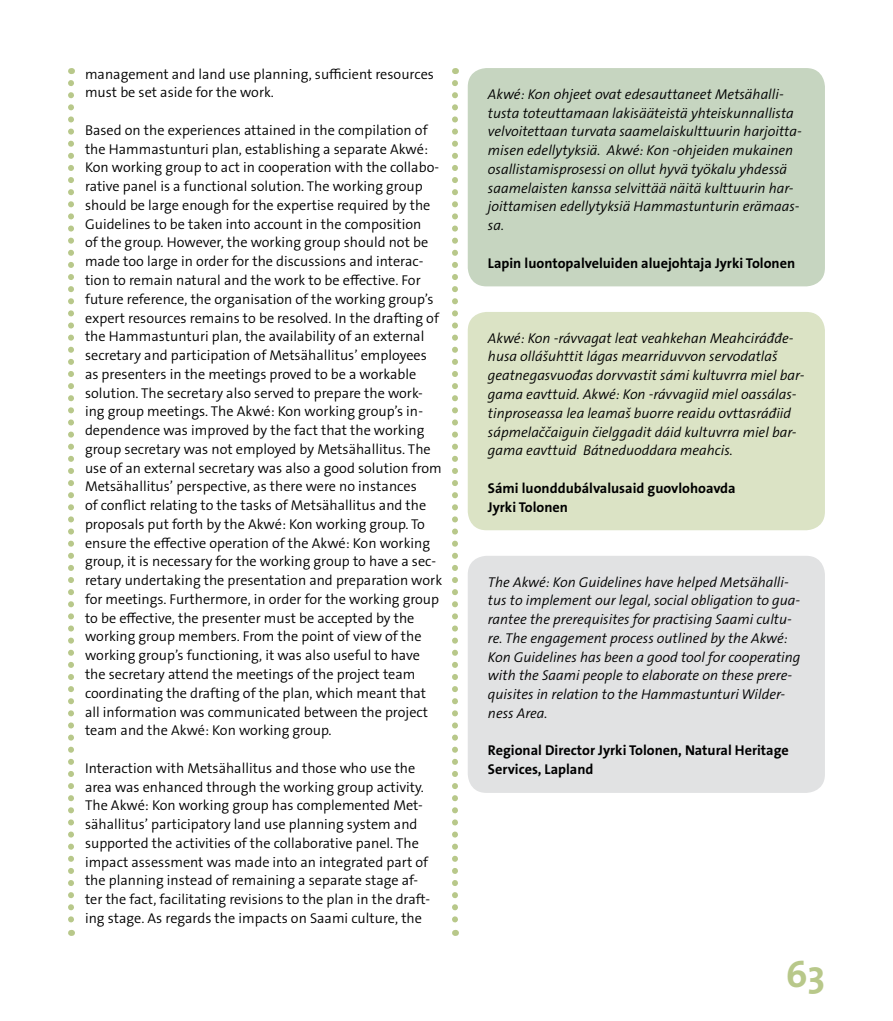
<style>
.page{position:relative;width:893px;height:1021px;background:#fff}
.page>*{position:absolute;margin:0;border:0;box-sizing:border-box;transform-origin:0 0}
.t1{font:700 37.5px "The Sans Os F";color:#b8c88a}
.t2{font:300 14.25px/18.8px "The Sans Os F";color:#000}
.t3{font:italic 300 14.25px/18.8px "The Sans Os F";color:#000}
.t4{font:700 14.25px/18.8px "The Sans Os F";color:#000}
</style>
<div class="page">
<svg style="left:452px;top:83px;width:6px;height:852px"></svg>
<svg style="left:68px;top:83px;width:6px;height:852px"></svg>
<div style="left:468px;top:68px;width:357px;height:218px;background:#c6d5c0;border-radius:19px"></div>
<div style="left:468px;top:312px;width:357px;height:218px;background:#dbe3c5;border-radius:19px"></div>
<div style="left:468px;top:556px;width:357px;height:236px;background:#e1e2e3;border-radius:19px"></div>
<p class="t2" style="left:85px;top:64px;width:350px">management and land use planning, sufficient resources must be set aside for the work.</p>
<p class="t2" style="left:85px;top:121px;width:359px">Based on the experiences attained in the compilation of the Hammastunturi plan, establishing a separate Akwé:<br>Kon working group to act in cooperation with the collabo&shy;rative panel is a functional solution. The working group should be large enough for the expertise required by the Guidelines to be taken into account in the composition<br>of the group. However, the working group should not be made too large in order for the discussions and interac&shy;tion to remain natural and the work to be effective. For future reference, the organisation of the working group’s expert resources remains to be resolved. In the drafting of the Hammastunturi plan, the availability of an external secretary and participation of Metsähallitus’ employees as presenters in the meetings proved to be a workable solution. The secretary also served to prepare the work&shy;ing group meetings. The Akwé: Kon working group’s in&shy;dependence was improved by the fact that the working group secretary was not employed by Metsähallitus. The use of an external secretary was also a good solution from Metsähallitus’ perspective, as there were no instances<br>of conflict relating to the tasks of Metsähallitus and the proposals put forth by the Akwé: Kon working group. To ensure the effective operation of the Akwé: Kon working group, it is necessary for the working group to have a sec&shy;retary undertaking the presentation and preparation work for meetings. Furthermore, in order for the working group to be effective, the presenter must be accepted by the working group members. From the point of view of the working group’s functioning, it was also useful to have the secretary attend the meetings of the project team coordinating the drafting of the plan, which meant that all information was communicated between the project team and the Akwé: Kon working group.</p>
<p class="t2" style="left:85px;top:758px;width:347px">Interaction with Metsähallitus and those who use the area was enhanced through the working group activity.<br>The Akwé: Kon working group has complemented Met&shy;sähallitus’ participatory land use planning system and supported the activities of the collaborative panel. The impact assessment was made into an integrated part of the planning instead of remaining a separate stage af&shy;ter the fact, facilitating revisions to the plan in the draft&shy;ing stage. As regards the impacts on Saami culture, the</p>
<p class="t3" style="left:488px;top:85px;width:315px">Akwé: Kon ohjeet ovat edesauttaneet Metsähalli&shy;tusta toteuttamaan lakisääteistä yhteiskunnallista velvoitettaan turvata saamelaiskulttuurin harjoitta&shy;misen edellytyksiä. Akwé: Kon -ohjeiden mukainen osallistamisprosessi on ollut hyvä työkalu yhdessä saamelaisten kanssa selvittää näitä kulttuurin har&shy;joittamisen edellytyksiä Hammastunturin erämaas&shy;sa.</p>
<p class="t4" style="left:488px;top:253px;width:309px">Lapin luontopalveluiden aluejohtaja Jyrki Tolonen</p>
<p class="t3" style="left:488px;top:329px;width:318px">Akwé: Kon -rávvagat leat veahkehan Meahciráđđe&shy;husa ollášuhttit lágas mearriduvvon servodatlaš geatnegasvuođas dorvvastit sámi kultuvrra miel bar&shy;gama eavttuid. Akwé: Kon -rávvagiid miel oassálas&shy;tinproseassa lea leamaš buorre reaidu ovttasráđiid sápmelaččaiguin čielggadit dáid kultuvrra miel bar&shy;gama eavttuid Bátneduoddara meahcis.</p>
<p class="t4" style="left:488px;top:478px;width:249px">Sámi luonddubálvalusaid guovlohoavda<br>Jyrki Tolonen</p>
<p class="t3" style="left:488px;top:572px;width:314px">The Akwé: Kon Guidelines have helped Metsähalli&shy;tus to implement our legal, social obligation to gua&shy;rantee the prerequisites for practising Saami cultu&shy;re. The engagement process outlined by the Akwé:<br>Kon Guidelines has been a good tool for cooperating with the Saami people to elaborate on these prere&shy;quisites in relation to the Hammastunturi Wilder&shy;ness Area.</p>
<p class="t4" style="left:488px;top:741px;width:302px">Regional Director Jyrki Tolonen, Natural Heritage<br>Services, Lapland</p>
<p class="t1" style="left:786px;top:949px;width:40px">63</p>
</div>
